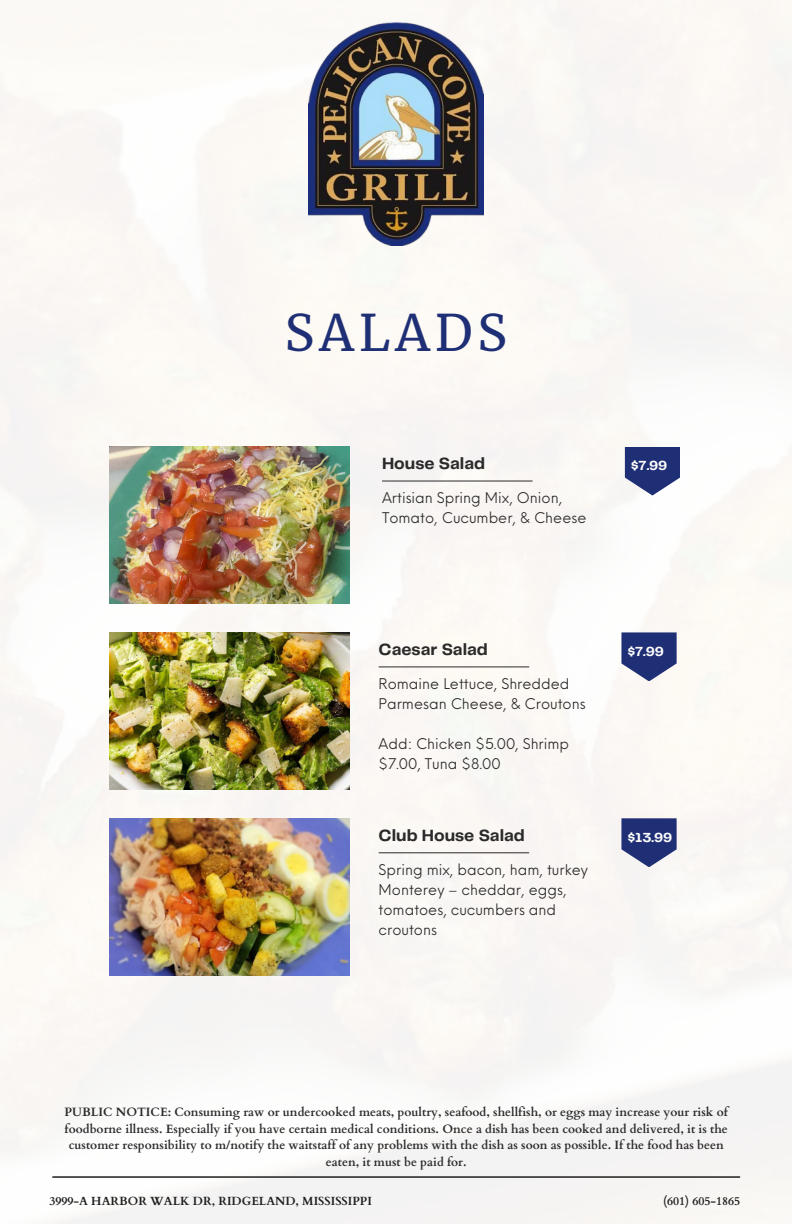
<style>
.page{position:relative;width:792px;height:1224px;background:#fff}
.page>*{position:absolute;margin:0;border:0;box-sizing:border-box;transform-origin:0 0}
.t1{font:49.8px "Merriweather";letter-spacing:.1em;color:#1f2f75}
.t2{font:700 16.9px "Telegraf";color:#2b2a2a}
.t3{font:14.4px/19.9px "Neue Einstellung";color:#2b2a2a}
.t4{font:700 13.7px "Telegraf";color:#fff}
.t5{font:700 12.1px/16.5px "Cardo";color:#2b2a2a;text-align:center}
.t6{font:700 11.8px "Cardo";color:#1e1e1e}
</style>
<div class="page">
<img style="left:0;top:0;width:792px;height:1224px">
<hr style="left:53px;top:1176px;width:687px;height:2px;background:#1e1e1e">
<img style="left:309px;top:23px;width:175px;height:222px">
<img style="left:109px;top:447px;width:240px;height:156px">
<hr style="left:382px;top:481px;width:151px;height:1px;background:#2b2a2a">
<svg style="left:625px;top:447px;width:55px;height:49px"></svg>
<img style="left:109px;top:632px;width:240px;height:157px">
<hr style="left:379px;top:667px;width:150px;height:1px;background:#2b2a2a">
<svg style="left:621px;top:632px;width:56px;height:49px"></svg>
<img style="left:109px;top:818px;width:240px;height:157px">
<hr style="left:379px;top:852px;width:150px;height:1px;background:#2b2a2a">
<svg style="left:621px;top:818px;width:56px;height:49px"></svg>
<h4 class="t1" style="left:285px;top:302px;width:224px">SALADS</h4>
<h4 class="t2" style="left:382px;top:456px;width:105px">House Salad</h4>
<h3 class="t3" style="left:382px;top:487px;width:206px">Artisian Spring Mix, Onion,<br>Tomato, Cucumber, &amp; Cheese</h3>
<h2 class="t4" style="left:631px;top:459px;width:38px">$7.99</h2>
<h3 class="t2" style="left:379px;top:642px;width:111px">Caesar Salad</h3>
<h2 class="t3" style="left:379px;top:673px;width:209px">Romaine Lettuce, Shredded<br>Parmesan Cheese, &amp; Croutons</h2>
<h4 class="t3" style="left:379px;top:732px;width:192px">Add: Chicken $5.00, Shrimp $7.00, Tuna $8.00</h4>
<p class="t2" style="left:379px;top:828px;width:148px">Club House Salad</p>
<h5 class="t3" style="left:379px;top:859px;width:211px">Spring mix, bacon, ham, turkey<br>Monterey – cheddar, eggs, tomatoes, cucumbers and croutons</h5>
<h3 class="t4" style="left:628px;top:645px;width:38px">$7.99</h3>
<h5 class="t4" style="left:628px;top:831px;width:46px">$13.99</h5>
<h4 class="t5" style="left:65px;top:1104px;width:665px">PUBLIC NOTICE: Consuming raw or undercooked meats, poultry, seafood, shellfish, or eggs may increase your risk of foodborne illness. Especially if you have certain medical conditions. Once a dish has been cooked and delivered, it is the customer responsibility to m/notify the waitstaff of any problems with the dish as soon as possible. If the food has been eaten, it must be paid for.</h4>
<p class="t6" style="left:49px;top:1193px;width:324px">3999-A HARBOR WALK DR, RIDGELAND, MISSISSIPPI</p>
<h2 class="t6" style="left:663px;top:1193px;width:79px">(601) 605-1865</h2>
</div>
